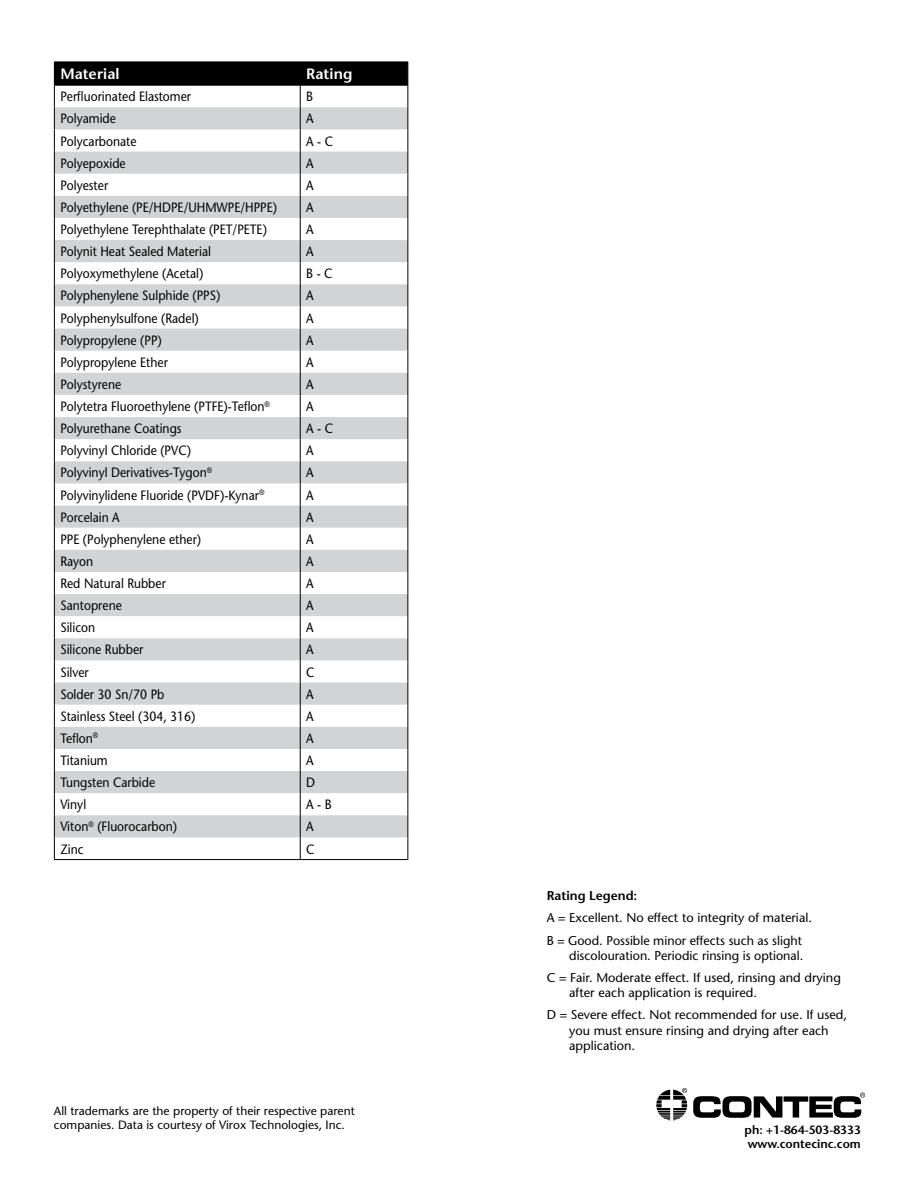
<style>
.page{position:relative;width:918px;height:1188px;background:#fff}
.page>*{position:absolute;margin:0;border:0;box-sizing:border-box;transform-origin:0 0}
.t1{font:600 15px "Stone Sans";letter-spacing:.005em;color:#fff}
.t2{font:13.5px "Stone Sans";color:#000;scale:.9 1}
.t3{font:12.75px/22px "Stone Sans";color:#000}
.t4{font:600 12.75px "Stone Sans";color:#000}
.t5{font:12px/14.4px "Stone Sans";color:#000}
.t6{font:600 12px/13.5px "Stone Sans";color:#000}
</style>
<div class="page">
<svg style="left:54px;top:62px;width:354px;height:797px"></svg>
<hr style="left:54px;top:859px;width:246px;height:1px;background:#000">
<hr style="left:300px;top:859px;width:108px;height:1px;background:#000">
<svg style="left:693px;top:1093px;width:172px;height:25px"></svg>
<svg style="left:656px;top:1088px;width:31px;height:32px"></svg>
<p class="t1" style="left:60px;top:65px;width:61px">Material</p>
<p class="t1" style="left:306px;top:65px;width:48px">Rating</p>
<p class="t2" style="left:60px;top:89px;width:147px">Perfluorinated Elastomer</p>
<p class="t2" style="left:306px;top:89px;width:9px">B</p>
<p class="t2" style="left:60px;top:111px;width:63px">Polyamide</p>
<p class="t2" style="left:306px;top:111px;width:10px">A</p>
<p class="t2" style="left:60px;top:133px;width:86px">Polycarbonate</p>
<p class="t2" style="left:306px;top:133px;width:31px">A - C</p>
<p class="t2" style="left:60px;top:155px;width:74px">Polyepoxide</p>
<p class="t2" style="left:306px;top:155px;width:10px">A</p>
<p class="t2" style="left:60px;top:177px;width:55px">Polyester</p>
<p class="t2" style="left:306px;top:177px;width:10px">A</p>
<p class="t2" style="left:60px;top:199px;width:242px">Polyethylene (PE/HDPE/UHMWPE/HPPE)</p>
<p class="t2" style="left:306px;top:199px;width:10px">A</p>
<p class="t2" style="left:60px;top:221px;width:231px">Polyethylene Terephthalate (PET/PETE)</p>
<p class="t2" style="left:306px;top:221px;width:10px">A</p>
<p class="t2" style="left:60px;top:243px;width:169px">Polynit Heat Sealed Material</p>
<p class="t2" style="left:306px;top:243px;width:10px">A</p>
<p class="t2" style="left:60px;top:266px;width:160px">Polyoxymethylene (Acetal)</p>
<p class="t2" style="left:306px;top:266px;width:31px">B - C</p>
<p class="t2" style="left:60px;top:288px;width:179px">Polyphenylene Sulphide (PPS)</p>
<p class="t2" style="left:306px;top:288px;width:10px">A</p>
<p class="t2" style="left:60px;top:310px;width:155px">Polyphenylsulfone (Radel)</p>
<p class="t2" style="left:306px;top:310px;width:10px">A</p>
<p class="t2" style="left:60px;top:332px;width:114px">Polypropylene (PP)</p>
<p class="t2" style="left:306px;top:332px;width:10px">A</p>
<p class="t2" style="left:60px;top:354px;width:121px">Polypropylene Ether</p>
<p class="t2" style="left:306px;top:354px;width:10px">A</p>
<p class="t2" style="left:60px;top:376px;width:69px">Polystyrene</p>
<p class="t2" style="left:306px;top:376px;width:10px">A</p>
<p class="t2" style="left:60px;top:398px;width:234px">Polytetra Fluoroethylene (PTFE)-Teflon<sup>®</sup></p>
<p class="t2" style="left:306px;top:398px;width:10px">A</p>
<p class="t2" style="left:60px;top:420px;width:136px">Polyurethane Coatings</p>
<p class="t2" style="left:306px;top:420px;width:31px">A - C</p>
<p class="t2" style="left:60px;top:443px;width:147px">Polyvinyl Chloride (PVC)</p>
<p class="t2" style="left:306px;top:443px;width:10px">A</p>
<p class="t2" style="left:60px;top:465px;width:170px">Polyvinyl Derivatives-Tygon<sup>®</sup></p>
<p class="t2" style="left:306px;top:465px;width:10px">A</p>
<p class="t2" style="left:60px;top:487px;width:228px">Polyvinylidene Fluoride (PVDF)-Kynar<sup>®</sup></p>
<p class="t2" style="left:306px;top:487px;width:10px">A</p>
<p class="t2" style="left:60px;top:509px;width:67px">Porcelain A</p>
<p class="t2" style="left:306px;top:509px;width:10px">A</p>
<p class="t2" style="left:60px;top:531px;width:158px">PPE (Polyphenylene ether)</p>
<p class="t2" style="left:306px;top:531px;width:10px">A</p>
<p class="t2" style="left:60px;top:553px;width:38px">Rayon</p>
<p class="t2" style="left:306px;top:553px;width:10px">A</p>
<p class="t2" style="left:60px;top:575px;width:119px">Red Natural Rubber</p>
<p class="t2" style="left:306px;top:575px;width:10px">A</p>
<p class="t2" style="left:60px;top:597px;width:70px">Santoprene</p>
<p class="t2" style="left:306px;top:597px;width:10px">A</p>
<p class="t2" style="left:60px;top:620px;width:40px">Silicon</p>
<p class="t2" style="left:306px;top:620px;width:10px">A</p>
<p class="t2" style="left:60px;top:642px;width:94px">Silicone Rubber</p>
<p class="t2" style="left:306px;top:642px;width:10px">A</p>
<p class="t2" style="left:60px;top:664px;width:33px">Silver</p>
<p class="t2" style="left:306px;top:664px;width:11px">C</p>
<p class="t2" style="left:60px;top:686px;width:117px">Solder 30 Sn/70 Pb</p>
<p class="t2" style="left:306px;top:686px;width:10px">A</p>
<p class="t2" style="left:60px;top:708px;width:152px">Stainless Steel (304, 316)</p>
<p class="t2" style="left:306px;top:708px;width:10px">A</p>
<p class="t2" style="left:60px;top:730px;width:44px">Teflon<sup>®</sup></p>
<p class="t2" style="left:306px;top:730px;width:10px">A</p>
<p class="t2" style="left:60px;top:752px;width:54px">Titanium</p>
<p class="t2" style="left:306px;top:752px;width:10px">A</p>
<p class="t2" style="left:60px;top:774px;width:107px">Tungsten Carbide</p>
<p class="t2" style="left:306px;top:774px;width:11px">D</p>
<p class="t2" style="left:60px;top:797px;width:30px">Vinyl</p>
<p class="t2" style="left:306px;top:797px;width:30px">A - B</p>
<p class="t2" style="left:60px;top:819px;width:131px">Viton<sup>®</sup> (Fluorocarbon)</p>
<p class="t2" style="left:306px;top:819px;width:10px">A</p>
<p class="t2" style="left:60px;top:841px;width:27px">Zinc</p>
<p class="t2" style="left:306px;top:841px;width:11px">C</p>
<p class="t5" style="left:54px;top:1104px;width:302px">All trademarks are the property of their respective parent companies. Data is courtesy of Virox Technologies, Inc.</p>
<p class="t4" style="left:547px;top:888px;width:92px">Rating Legend:</p>
<p class="t3" style="left:547px;top:907px;width:267px">A = Excellent. No effect to integrity of material.<br>B = Good. Possible minor effects such as slight</p>
<p class="t3" style="left:547px;top:944px;width:296px;text-indent:23px">discolouration. Periodic rinsing is optional.<br>C = Fair. Moderate effect. If used, rinsing and drying</p>
<p class="t3" style="left:547px;top:982px;width:302px;text-indent:23px">after each application is required.<br>D = Severe effect. Not recommended for use. If used,</p>
<p class="t3" style="left:569px;top:1022px;width:261px;line-height:15.3px">you must ensure rinsing and drying after each application.</p>
<p class="t6" style="left:745px;top:1123px;width:118px">ph: +1-864-503-8333 www.contecinc.com</p>
</div>
